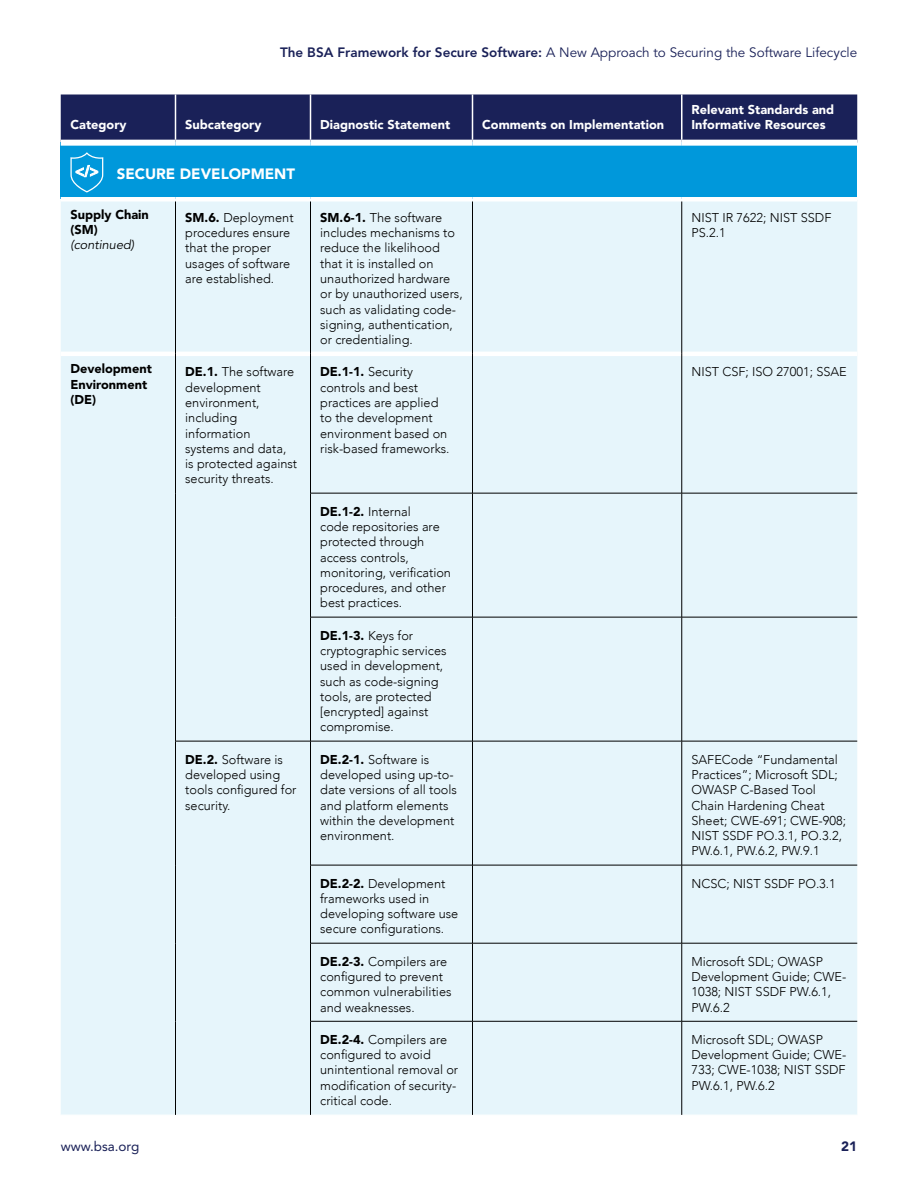
<style>
.page{position:relative;width:918px;height:1188px;background:#fff}
.page>*{position:absolute;margin:0;border:0;box-sizing:border-box;transform-origin:0 0}
.t1{font:900 15px "Avenir";color:#fff}
.t2{font:13.5px "Avenir LT Std";color:#1a2158}
.t3{font:13.5px "Avenir LT Std";color:#1a2158}
.t4{font:900 13.5px "Avenir LT Std";color:#1a2158}
.t5{font:300 12.75px/15.3px "Avenir";color:#000}
.t6{font:900 12.75px/15.3px "Avenir LT Std";color:#fff}
.t7{font:900 12.75px/15.3px "Avenir LT Std";color:#000}
.t8{font:italic 12.75px "Avenir LT Std";color:#000}
.s1{font-weight:800}
.s2{font-family:"Avenir LT Std";font-weight:900}
.s3{font-family:"Avenir";font-weight:300}
</style>
<div class="page">
<svg style="left:61px;top:94px;width:796px;height:46px;background:#20275c"></svg>
<div style="left:61px;top:143px;width:796px;height:56px;background:#0098db"></div>
<div style="left:61px;top:202px;width:796px;height:913px;background:#e6f5fb"></div>
<div style="left:61px;top:140px;width:115px;height:6px;background:#fff"></div>
<div style="left:176px;top:140px;width:134px;height:6px;background:#fff"></div>
<div style="left:310px;top:140px;width:162px;height:6px;background:#fff"></div>
<div style="left:472px;top:140px;width:210px;height:6px;background:#fff"></div>
<div style="left:682px;top:140px;width:175px;height:6px;background:#fff"></div>
<div style="left:61px;top:197px;width:115px;height:5px;background:#fff"></div>
<div style="left:176px;top:197px;width:134px;height:5px;background:#fff"></div>
<div style="left:310px;top:197px;width:162px;height:5px;background:#fff"></div>
<div style="left:472px;top:197px;width:210px;height:5px;background:#fff"></div>
<div style="left:682px;top:197px;width:175px;height:5px;background:#fff"></div>
<hr style="left:61px;top:352px;width:114px;height:4px;background:#fff">
<hr style="left:176px;top:352px;width:134px;height:4px;background:#fff">
<hr style="left:311px;top:352px;width:161px;height:4px;background:#fff">
<hr style="left:473px;top:352px;width:209px;height:4px;background:#fff">
<hr style="left:682px;top:352px;width:175px;height:4px;background:#fff">
<hr style="left:175px;top:95px;width:1px;height:45px;background:#fff">
<hr style="left:310px;top:95px;width:1px;height:45px;background:#fff">
<hr style="left:472px;top:95px;width:1px;height:45px;background:#fff">
<hr style="left:681px;top:95px;width:1px;height:45px;background:#fff">
<hr style="left:175px;top:202px;width:1px;height:152px;background:#000">
<hr style="left:310px;top:202px;width:1px;height:152px;background:#000">
<hr style="left:472px;top:202px;width:1px;height:152px;background:#000">
<hr style="left:681px;top:202px;width:1px;height:152px;background:#000">
<hr style="left:175px;top:354px;width:1px;height:139px;background:#000">
<hr style="left:310px;top:354px;width:1px;height:139px;background:#000">
<hr style="left:472px;top:354px;width:1px;height:139px;background:#000">
<hr style="left:681px;top:354px;width:1px;height:139px;background:#000">
<hr style="left:175px;top:493px;width:1px;height:124px;background:#000">
<hr style="left:310px;top:493px;width:1px;height:124px;background:#000">
<hr style="left:472px;top:493px;width:1px;height:124px;background:#000">
<hr style="left:681px;top:493px;width:1px;height:124px;background:#000">
<hr style="left:175px;top:617px;width:1px;height:124px;background:#000">
<hr style="left:310px;top:617px;width:1px;height:124px;background:#000">
<hr style="left:472px;top:617px;width:1px;height:124px;background:#000">
<hr style="left:681px;top:617px;width:1px;height:124px;background:#000">
<hr style="left:175px;top:741px;width:1px;height:124px;background:#000">
<hr style="left:310px;top:741px;width:1px;height:124px;background:#000">
<hr style="left:472px;top:741px;width:1px;height:124px;background:#000">
<hr style="left:681px;top:741px;width:1px;height:124px;background:#000">
<hr style="left:175px;top:865px;width:1px;height:78px;background:#000">
<hr style="left:310px;top:865px;width:1px;height:78px;background:#000">
<hr style="left:472px;top:865px;width:1px;height:78px;background:#000">
<hr style="left:681px;top:865px;width:1px;height:78px;background:#000">
<hr style="left:175px;top:943px;width:1px;height:78px;background:#000">
<hr style="left:310px;top:943px;width:1px;height:78px;background:#000">
<hr style="left:472px;top:943px;width:1px;height:78px;background:#000">
<hr style="left:681px;top:943px;width:1px;height:78px;background:#000">
<hr style="left:175px;top:1021px;width:1px;height:94px;background:#000">
<hr style="left:310px;top:1021px;width:1px;height:94px;background:#000">
<hr style="left:472px;top:1021px;width:1px;height:94px;background:#000">
<hr style="left:681px;top:1021px;width:1px;height:94px;background:#000">
<hr style="left:310px;top:493px;width:162px;height:1px;background:#000">
<hr style="left:472px;top:493px;width:210px;height:1px;background:#000">
<hr style="left:682px;top:493px;width:175px;height:1px;background:#000">
<hr style="left:310px;top:617px;width:162px;height:1px;background:#000">
<hr style="left:472px;top:617px;width:210px;height:1px;background:#000">
<hr style="left:682px;top:617px;width:175px;height:1px;background:#000">
<hr style="left:310px;top:741px;width:162px;height:1px;background:#000">
<hr style="left:472px;top:741px;width:210px;height:1px;background:#000">
<hr style="left:682px;top:741px;width:175px;height:1px;background:#000">
<hr style="left:310px;top:865px;width:162px;height:1px;background:#000">
<hr style="left:472px;top:865px;width:210px;height:1px;background:#000">
<hr style="left:682px;top:865px;width:175px;height:1px;background:#000">
<hr style="left:175px;top:741px;width:135px;height:1px;background:#000">
<hr style="left:310px;top:943px;width:162px;height:1px;background:#000">
<hr style="left:472px;top:943px;width:210px;height:1px;background:#000">
<hr style="left:682px;top:943px;width:175px;height:1px;background:#000">
<hr style="left:310px;top:1021px;width:162px;height:1px;background:#000">
<hr style="left:472px;top:1021px;width:210px;height:1px;background:#000">
<hr style="left:682px;top:1021px;width:175px;height:1px;background:#000">
<svg style="left:70px;top:152px;width:33px;height:41px"></svg>
<p class="t2" style="left:280px;top:45px;width:579px"><span class="s1">The BSA Framework for Secure Software:</span> A New Approach to Securing the Software Lifecycle</p>
<p class="t6" style="left:70px;top:117px;width:58px">Category</p>
<p class="t6" style="left:185px;top:117px;width:78px">Subcategory</p>
<p class="t6" style="left:320px;top:117px;width:132px">Diagnostic Statement</p>
<p class="t6" style="left:482px;top:117px;width:183px">Comments on Implementation</p>
<p class="t6" style="left:691px;top:102px;width:144px">Relevant Standards and<br>Informative Resources</p>
<p class="t1" style="left:117px;top:161px;width:180px">SECURE DEVELOPMENT</p>
<p class="t7" style="left:70px;top:206px;width:80px">Supply Chain (SM)</p>
<p class="t8" style="left:70px;top:237px;width:65px">(continued)</p>
<p class="t5" style="left:185px;top:210px;width:110px"><span class="s2">SM.6.</span> Deployment procedures ensure that the proper usages of software are established.</p>
<p class="t5" style="left:320px;top:210px;width:144px"><span class="s2">SM.6-1.</span> The software includes mechanisms to reduce the likelihood that it is installed on unauthorized hardware or by unauthorized users, such as validating code&shy;signing, authentication, or credentialing.</p>
<p class="t5" style="left:691px;top:210px;width:141px">NIST IR 7622; NIST SSDF<br>PS.2.1</p>
<p class="t7" style="left:70px;top:361px;width:83px">Development<br>Environment (DE)</p>
<p class="t5" style="left:185px;top:364px;width:113px"><span class="s2">DE.1.</span> The software development environment, including information systems and data, is protected against security threats.</p>
<p class="t5" style="left:320px;top:364px;width:131px"><span class="s2">DE.1-1.</span> Security controls and best practices are applied to the development environment based on risk-based frameworks.</p>
<p class="t5" style="left:691px;top:364px;width:157px">NIST CSF; ISO 27001; SSAE</p>
<p class="t5" style="left:320px;top:504px;width:132px"><span class="s2">DE.1-2.</span> Internal<br>code repositories are protected through access controls, monitoring, verification procedures, and other best practices.</p>
<p class="t7" style="left:320px;top:627px;width:95px">DE.1-3. <span class="s3">Keys for</span></p>
<p class="t5" style="left:320px;top:643px;width:128px">cryptographic services used in development, such as code-signing tools, are protected [encrypted] against compromise.</p>
<p class="t5" style="left:185px;top:752px;width:113px"><span class="s2">DE.2.</span> Software is developed using tools configured for security.</p>
<p class="t5" style="left:320px;top:752px;width:138px"><span class="s2">DE.2-1.</span> Software is developed using up-to&shy;date versions of all tools and platform elements within the development environment.</p>
<p class="t5" style="left:691px;top:752px;width:156px">SAFECode “Fundamental<br>Practices”; Microsoft SDL;<br>OWASP C-Based Tool<br>Chain Hardening Cheat<br>Sheet; CWE-691; CWE-908;<br>NIST SSDF PO.3.1, PO.3.2,<br>PW.6.1, PW.6.2, PW.9.1</p>
<p class="t5" style="left:320px;top:876px;width:140px"><span class="s2">DE.2-2.</span> Development frameworks used in developing software use secure configurations.</p>
<p class="t5" style="left:691px;top:876px;width:146px">NCSC; NIST SSDF PO.3.1</p>
<p class="t5" style="left:320px;top:954px;width:133px"><span class="s2">DE.2-3.</span> Compilers are configured to prevent common vulnerabilities and weaknesses.</p>
<p class="t5" style="left:691px;top:954px;width:156px">Microsoft SDL; OWASP<br>Development Guide; CWE-<br>1038; NIST SSDF PW.6.1,<br>PW.6.2</p>
<p class="t5" style="left:320px;top:1032px;width:139px"><span class="s2">DE.2-4.</span> Compilers are configured to avoid unintentional removal or modification of security&shy;critical code.</p>
<p class="t5" style="left:691px;top:1032px;width:156px">Microsoft SDL; OWASP<br>Development Guide; CWE-<br>733; CWE-1038; NIST SSDF<br>PW.6.1, PW.6.2</p>
<p class="t3" style="left:61px;top:1138px;width:80px">www. bsa. org</p>
<p class="t4" style="left:841px;top:1138px;width:17px">21</p>
</div>
